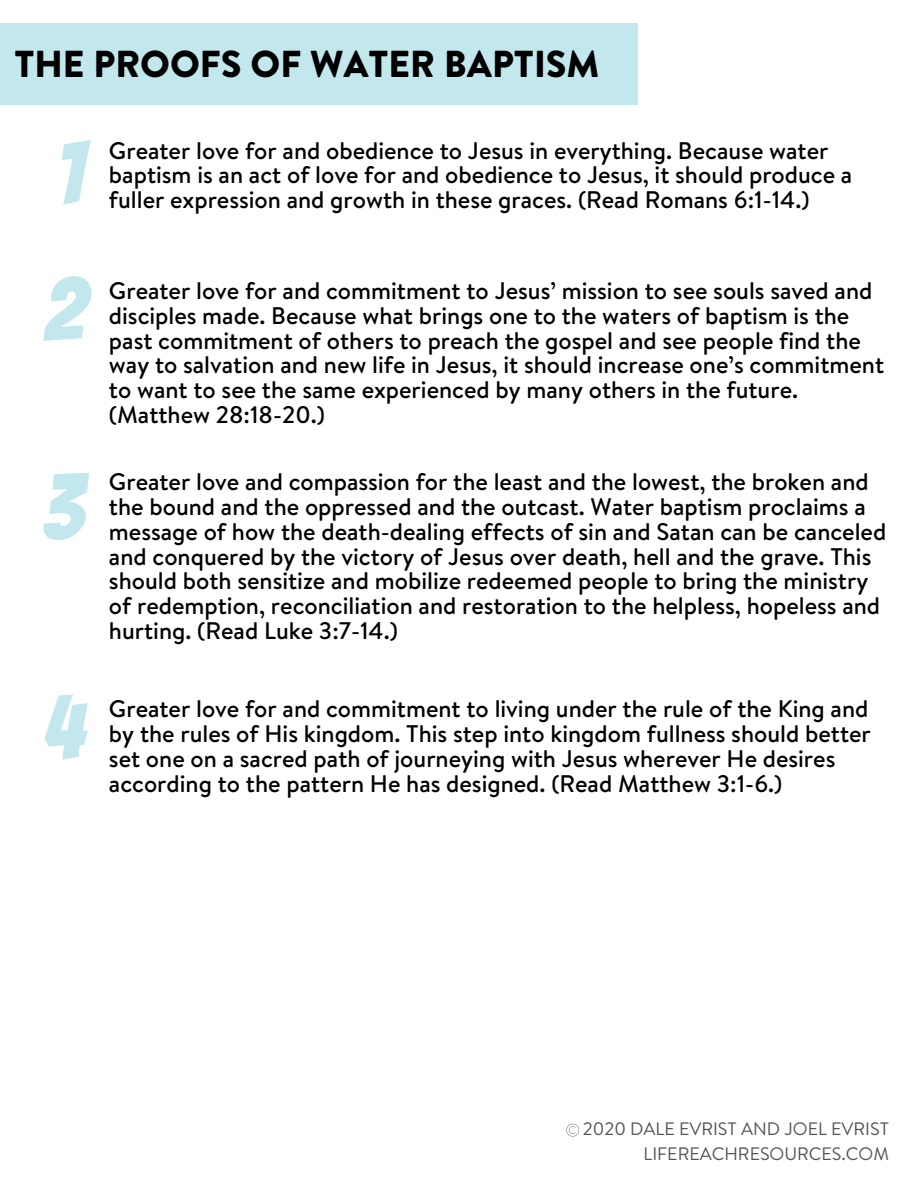
<style>
.page{position:relative;width:918px;height:1188px;background:#fff}
.page>*{position:absolute;margin:0;border:0;box-sizing:border-box;transform-origin:0 0}
.t1{font:90px "Bangers";color:#c2e7ed}
.t2{font:900 37.5px "Brandon Text";color:#000}
.t3{font:500 24px/24.8px "Brandon Text";color:#000}
.t4{font:18px "Brandon Text";color:#545454}
</style>
<div class="page">
<svg style="left:566px;top:1124px;width:13px;height:13px"></svg>
<div style="left:0;top:23px;width:637px;height:81px;background:#c2e7ed"></div>
<h2 class="t2" style="left:14px;top:37px;width:587px">THE PROOFS OF WATER BAPTISM</h2>
<p class="t1" style="left:55px;top:126px;width:30px">1</p>
<h2 class="t3" style="left:109px;top:137px;width:745px">Greater love for and obedience to Jesus in everything. Because water baptism is an act of love for and obedience to Jesus, it should produce a fuller expression and growth in these graces. (Read Romans 6:1-14.)</h2>
<p class="t1" style="left:43px;top:262px;width:43px">2</p>
<p class="t3" style="left:109px;top:278px;width:777px">Greater love for and commitment to Jesus’ mission to see souls saved and disciples made. Because what brings one to the waters of baptism is the past commitment of others to preach the gospel and see people find the way to salvation and new life in Jesus, it should increase one’s commitment to want to see the same experienced by many others in the future. (Matthew 28:18-20.)</p>
<h2 class="t1" style="left:43px;top:460px;width:43px">3</h2>
<h2 class="t3" style="left:109px;top:469px;width:779px">Greater love and compassion for the least and the lowest, the broken and the bound and the oppressed and the outcast. Water baptism proclaims a message of how the death-dealing effects of sin and Satan can be canceled and conquered by the victory of Jesus over death, hell and the grave. This should both sensitize and mobilize redeemed people to bring the ministry of redemption, reconciliation and restoration to the helpless, hopeless and hurting. (Read Luke 3:7-14.)</h2>
<p class="t1" style="left:43px;top:680px;width:43px">4</p>
<p class="t3" style="left:109px;top:696px;width:763px">Greater love for and commitment to living under the rule of the King and by the rules of His kingdom. This step into kingdom fullness should better set one on a sacred path of journeying with Jesus wherever He desires according to the pattern He has designed. (Read Matthew 3:1-6.)</p>
<h1 class="t4" style="left:583px;top:1116px;width:308px">2020 DALE EVRIST AND JOEL EVRIST</h1>
<p class="t4" style="left:644px;top:1141px;width:247px">LIFEREACHRESOURCES.COM</p>
</div>
